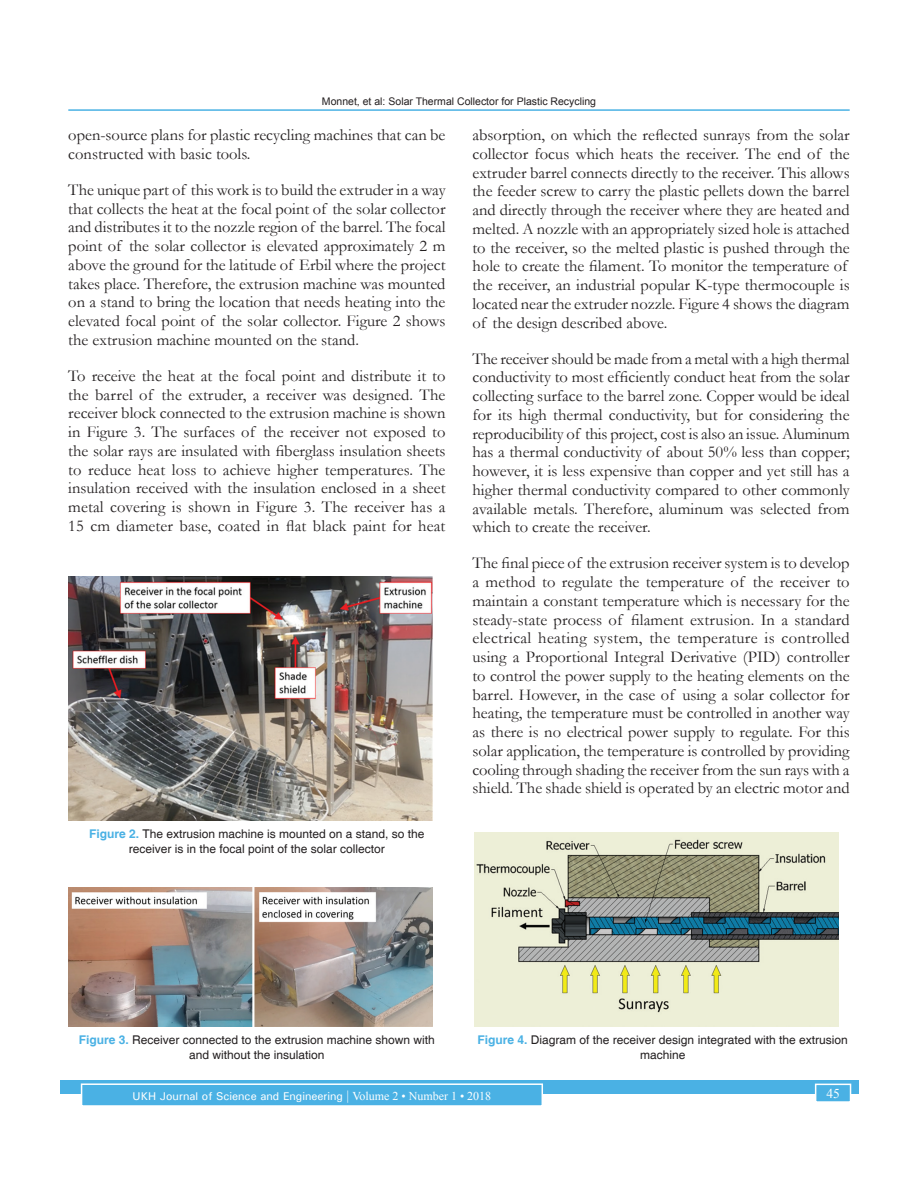
<style>
.page{position:relative;width:918px;height:1188px;background:#fff}
.page>*{position:absolute;margin:0;border:0;box-sizing:border-box;transform-origin:0 0}
.TX{font:16.5px/18.8px "Garamond";color:#231f20;text-align:justify}
.Folio{font:13.5px "Times New Roman";color:#fff}
.FGC{font:12px/15px "Helvetica";color:#231f20;text-align:center}
.t1{font:500 11.25px "Univers";color:#fff}
.t2{font:10.5px "Arial";color:#231f20}
.s1{font-weight:700;color:#4ab1e4}
.s2{font-family:"Times New Roman";font-weight:400;font-size:13.5px}
.s3{font-family:"Times New Roman";font-weight:400;font-size:12px}
</style>
<div class="page">
<hr style="left:68px;top:109px;width:782px;height:2px;background:#4ab1e4">
<div style="left:60px;top:1080px;width:798px;height:13px;background:#4ab1e4"></div>
<div style="left:82px;top:1084px;width:460px;height:22px;background:#4ab1e4"></div>
<div style="left:81px;top:1083px;width:462px;height:24px;border:2px solid #fff"></div>
<div style="left:816px;top:1084px;width:35px;height:18px;background:#4ab1e4"></div>
<div style="left:815px;top:1084px;width:36px;height:19px;border:2px solid #fff"></div>
<img style="left:69px;top:576px;width:363px;height:245px">
<img style="left:69px;top:888px;width:363px;height:139px">
<img style="left:475px;top:833px;width:363px;height:194px">
<p class="t2" style="left:322px;top:94px;width:276px">Monnet, et al: Solar Thermal Collector for Plastic Recycling</p>
<p class="TX" style="left:68px;top:125px;width:379px">open-source plans for plastic recycling machines that can be constructed with basic tools.</p>
<p class="TX" style="left:68px;top:180px;width:379px">The unique part of this work is to build the extruder in a way that collects the heat at the focal point of the solar collector and distributes it to the nozzle region of the barrel. The focal point of the solar collector is elevated approximately 2 m above the ground for the latitude of Erbil where the project takes place. Therefore, the extrusion machine was mounted on a stand to bring the location that needs heating into the elevated focal point of the solar collector. Figure 2 shows the extrusion machine mounted on the stand.</p>
<p class="TX" style="left:68px;top:366px;width:379px">To receive the heat at the focal point and distribute it to the barrel of the extruder, a receiver was designed. The receiver block connected to the extrusion machine is shown in Figure 3. The surfaces of the receiver not exposed to the solar rays are insulated with fiberglass insulation sheets to reduce heat loss to achieve higher temperatures. The insulation received with the insulation enclosed in a sheet metal covering is shown in Figure 3. The receiver has a 15 cm diameter base, coated in flat black paint for heat</p>
<p class="FGC" style="left:89px;top:827px;width:337px"><span class="s1">Figure 2.</span> The extrusion machine is mounted on a stand, so the receiver is in the focal point of the solar collector</p>
<p class="TX" style="left:473px;top:125px;width:379px;text-align:left">absorption, on which the reflected sunrays from the solar collector focus which heats the receiver. The end of the extruder barrel connects directly to the receiver. This allows the feeder screw to carry the plastic pellets down the barrel and directly through the receiver where they are heated and melted. A nozzle with an appropriately sized hole is attached to the receiver, so the melted plastic is pushed through the hole to create the filament. To monitor the temperature of the receiver, an industrial popular K-type thermocouple is located near the extruder nozzle. Figure 4 shows the diagram of the design described above.</p>
<p class="TX" style="left:473px;top:349px;width:379px">The receiver should be made from a metal with a high thermal conductivity to most efficiently conduct heat from the solar collecting surface to the barrel zone. Copper would be ideal for its high thermal conductivity, but for considering the reproducibility of this project, cost is also an issue. Aluminum has a thermal conductivity of about 50% less than copper; however, it is less expensive than copper and yet still has a higher thermal conductivity compared to other commonly available metals. Therefore, aluminum was selected from which to create the receiver.</p>
<p class="TX" style="left:473px;top:553px;width:379px">The final piece of the extrusion receiver system is to develop a method to regulate the temperature of the receiver to maintain a constant temperature which is necessary for the steady-state process of filament extrusion. In a standard electrical heating system, the temperature is controlled using a Proportional Integral Derivative (PID) controller to control the power supply to the heating elements on the barrel. However, in the case of using a solar collector for heating, the temperature must be controlled in another way as there is no electrical power supply to regulate. For this solar application, the temperature is controlled by providing cooling through shading the receiver from the sun rays with a shield. The shade shield is operated by an electric motor and</p>
<p class="FGC" style="left:79px;top:1033px;width:358px"><span class="s1">Figure 3.</span> Receiver connected to the extrusion machine shown with and without the insulation</p>
<p class="FGC" style="left:478px;top:1033px;width:372px"><span class="s1">Figure 4.</span> Diagram of the receiver design integrated with the extrusion machine</p>
<p class="t1" style="left:133px;top:1089px;width:360px">UKH Journal of Science and Engineering <span class="s2">|</span> <span class="s3">Volume 2 • Number 1 • 2018</span></p>
<p class="Folio" style="left:826px;top:1084px;width:15px">45</p>
</div>
